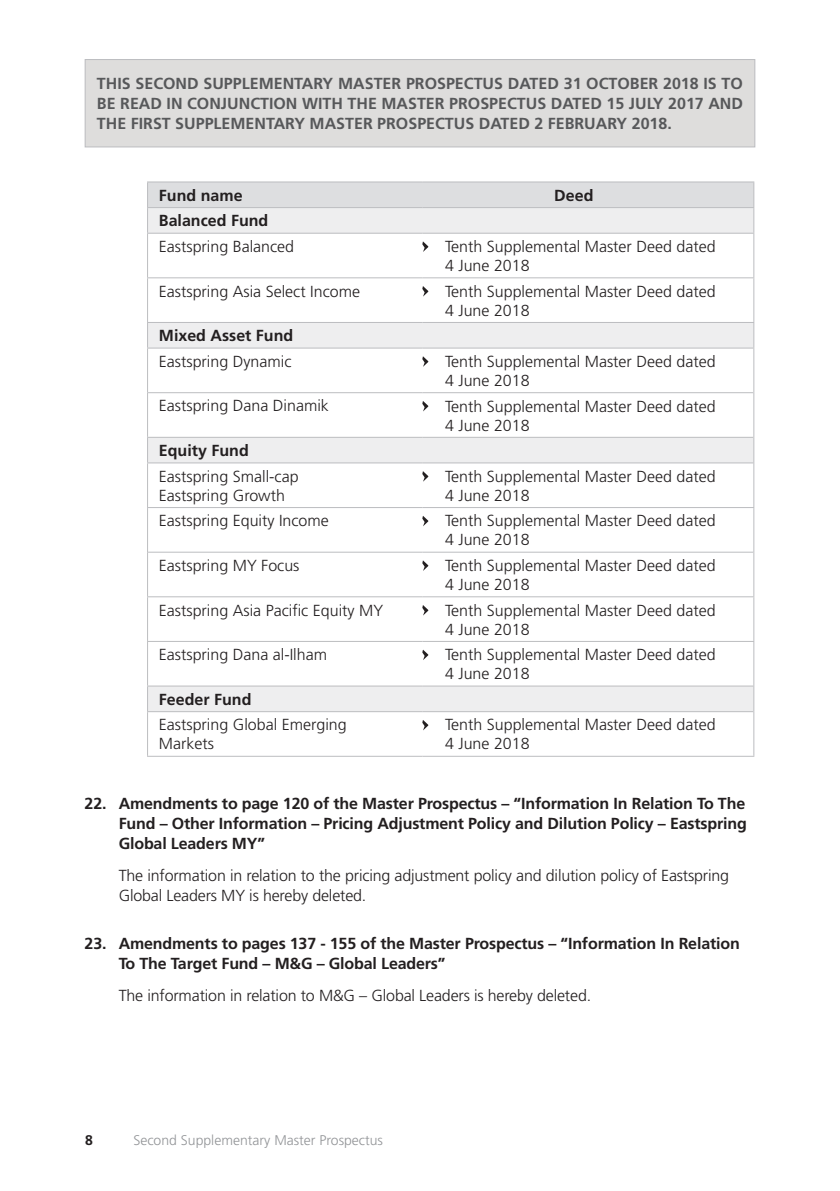
<style>
.page{position:relative;width:840px;height:1191px;background:#fff}
.page>*{position:absolute;margin:0;border:0;box-sizing:border-box;transform-origin:0 0}
.t1{font:300 16px/19px "Frutiger";color:#231f20}
.t2{font:700 16px/20px "Frutiger";letter-spacing:-.01em;color:#231f20;text-align:justify}
.t3{font:700 16px/20px "Frutiger";color:#57585a;text-align:justify}
.t4{font:300 14px "Frutiger";color:#939598}
.t5{font:700 14px "Frutiger";color:#231f20}
</style>
<div class="page">
<div style="left:85px;top:60px;width:669px;height:87px;background:#dedddc"></div>
<div style="left:85px;top:59px;width:670px;height:88px;border:1px solid #bcbdc0"></div>
<svg style="left:148px;top:246px;width:605px;height:465px"></svg>
<hr style="left:147px;top:234px;width:1px;height:43px;background:#bcbdc0">
<hr style="left:753px;top:234px;width:1px;height:43px;background:#bcbdc0">
<hr style="left:147px;top:277px;width:275px;height:1px;background:#bcbdc0">
<hr style="left:147px;top:278px;width:1px;height:44px;background:#bcbdc0">
<hr style="left:422px;top:277px;width:332px;height:1px;background:#bcbdc0">
<hr style="left:753px;top:278px;width:1px;height:44px;background:#bcbdc0">
<hr style="left:147px;top:348px;width:1px;height:45px;background:#bcbdc0">
<hr style="left:753px;top:348px;width:1px;height:45px;background:#bcbdc0">
<hr style="left:147px;top:393px;width:1px;height:44px;background:#bcbdc0">
<hr style="left:753px;top:393px;width:1px;height:44px;background:#bcbdc0">
<hr style="left:147px;top:463px;width:1px;height:44px;background:#bcbdc0">
<hr style="left:753px;top:463px;width:1px;height:44px;background:#bcbdc0">
<hr style="left:147px;top:507px;width:275px;height:1px;background:#bcbdc0">
<hr style="left:147px;top:508px;width:1px;height:44px;background:#bcbdc0">
<hr style="left:422px;top:507px;width:332px;height:1px;background:#bcbdc0">
<hr style="left:753px;top:508px;width:1px;height:44px;background:#bcbdc0">
<hr style="left:147px;top:552px;width:1px;height:44px;background:#bcbdc0">
<hr style="left:753px;top:552px;width:1px;height:44px;background:#bcbdc0">
<hr style="left:147px;top:596px;width:275px;height:1px;background:#bcbdc0">
<hr style="left:147px;top:597px;width:1px;height:44px;background:#bcbdc0">
<hr style="left:422px;top:596px;width:332px;height:1px;background:#bcbdc0">
<hr style="left:753px;top:597px;width:1px;height:44px;background:#bcbdc0">
<hr style="left:147px;top:641px;width:275px;height:1px;background:#bcbdc0">
<hr style="left:147px;top:642px;width:1px;height:43px;background:#bcbdc0">
<hr style="left:422px;top:641px;width:332px;height:1px;background:#bcbdc0">
<hr style="left:753px;top:642px;width:1px;height:44px;background:#bcbdc0">
<hr style="left:147px;top:712px;width:1px;height:44px;background:#bcbdc0">
<hr style="left:753px;top:711px;width:1px;height:45px;background:#bcbdc0">
<hr style="left:147px;top:756px;width:275px;height:1px;background:#bcbdc0">
<hr style="left:422px;top:756px;width:332px;height:1px;background:#bcbdc0">
<hr style="left:147px;top:181px;width:275px;height:1px;background:#bcbdc0">
<hr style="left:422px;top:181px;width:332px;height:1px;background:#bcbdc0">
<svg style="left:147px;top:182px;width:607px;height:51px;background:#e3e4e6"></svg>
<hr style="left:147px;top:233px;width:275px;height:1px;background:#bcbdc0">
<hr style="left:422px;top:233px;width:332px;height:1px;background:#bcbdc0">
<hr style="left:147px;top:322px;width:275px;height:1px;background:#bcbdc0">
<svg style="left:147px;top:323px;width:1px;height:24px"></svg>
<hr style="left:422px;top:322px;width:332px;height:1px;background:#bcbdc0">
<svg style="left:753px;top:323px;width:1px;height:24px"></svg>
<hr style="left:147px;top:347px;width:275px;height:1px;background:#bcbdc0">
<hr style="left:422px;top:347px;width:332px;height:1px;background:#bcbdc0">
<hr style="left:148px;top:392px;width:274px;height:1px;background:#bcbdc0">
<hr style="left:422px;top:392px;width:331px;height:1px;background:#bcbdc0">
<svg style="left:147px;top:438px;width:1px;height:24px"></svg>
<hr style="left:147px;top:437px;width:275px;height:1px;background:#bcbdc0">
<hr style="left:422px;top:437px;width:331px;height:1px;background:#bcbdc0">
<svg style="left:753px;top:437px;width:1px;height:26px"></svg>
<hr style="left:147px;top:462px;width:275px;height:1px;background:#bcbdc0">
<hr style="left:422px;top:462px;width:331px;height:1px;background:#bcbdc0">
<hr style="left:148px;top:551px;width:274px;height:1px;background:#bcbdc0">
<hr style="left:422px;top:551px;width:331px;height:1px;background:#bcbdc0">
<svg style="left:147px;top:686px;width:1px;height:25px"></svg>
<hr style="left:147px;top:685px;width:275px;height:1px;background:#bcbdc0">
<hr style="left:422px;top:685px;width:331px;height:1px;background:#bcbdc0">
<svg style="left:753px;top:686px;width:1px;height:25px"></svg>
<hr style="left:147px;top:711px;width:275px;height:1px;background:#bcbdc0">
<hr style="left:422px;top:711px;width:331px;height:1px;background:#bcbdc0">
<svg style="left:422px;top:241px;width:6px;height:11px"></svg>
<svg style="left:422px;top:285px;width:6px;height:12px"></svg>
<svg style="left:422px;top:355px;width:6px;height:12px"></svg>
<svg style="left:422px;top:400px;width:6px;height:11px"></svg>
<svg style="left:422px;top:470px;width:6px;height:12px"></svg>
<svg style="left:422px;top:515px;width:6px;height:11px"></svg>
<svg style="left:422px;top:559px;width:6px;height:12px"></svg>
<svg style="left:422px;top:604px;width:6px;height:11px"></svg>
<svg style="left:422px;top:649px;width:6px;height:11px"></svg>
<svg style="left:422px;top:720px;width:6px;height:10px"></svg>
<p class="t3" style="left:97px;top:74px;width:647px">THIS SECOND SUPPLEMENTARY MASTER PROSPECTUS DATED 31 OCTOBER 2018 IS TO BE READ IN CONJUNCTION WITH THE MASTER PROSPECTUS DATED 15 JULY 2017 AND THE FIRST SUPPLEMENTARY MASTER PROSPECTUS DATED 2 FEBRUARY 2018.</p>
<p class="t2" style="left:159px;top:185px;width:85px">Fund name</p>
<p class="t2" style="left:554px;top:185px;width:41px">Deed</p>
<p class="t2" style="left:159px;top:211px;width:111px">Balanced Fund</p>
<p class="t1" style="left:159px;top:237px;width:137px">Eastspring Balanced</p>
<p class="t1" style="left:445px;top:237px;width:272px">Tenth Supplemental Master Deed dated<br>4 June 2018</p>
<p class="t1" style="left:159px;top:281px;width:202px">Eastspring Asia Select Income</p>
<p class="t1" style="left:445px;top:281px;width:272px">Tenth Supplemental Master Deed dated<br>4 June 2018</p>
<p class="t2" style="left:159px;top:325px;width:136px">Mixed Asset Fund</p>
<p class="t1" style="left:159px;top:352px;width:134px">Eastspring Dynamic</p>
<p class="t1" style="left:445px;top:352px;width:272px">Tenth Supplemental Master Deed dated<br>4 June 2018</p>
<p class="t1" style="left:159px;top:396px;width:171px">Eastspring Dana Dinamik</p>
<p class="t1" style="left:445px;top:396px;width:272px">Tenth Supplemental Master Deed dated<br>4 June 2018</p>
<p class="t2" style="left:159px;top:440px;width:91px">Equity Fund</p>
<p class="t1" style="left:159px;top:466px;width:141px">Eastspring Small-cap<br>Eastspring Growth</p>
<p class="t1" style="left:445px;top:467px;width:272px">Tenth Supplemental Master Deed dated<br>4 June 2018</p>
<p class="t1" style="left:159px;top:511px;width:171px">Eastspring Equity Income</p>
<p class="t1" style="left:445px;top:511px;width:272px">Tenth Supplemental Master Deed dated<br>4 June 2018</p>
<p class="t1" style="left:159px;top:556px;width:142px">Eastspring MY Focus</p>
<p class="t1" style="left:445px;top:556px;width:272px">Tenth Supplemental Master Deed dated<br>4 June 2018</p>
<p class="t1" style="left:159px;top:600px;width:225px">Eastspring Asia Pacific Equity MY</p>
<p class="t1" style="left:445px;top:600px;width:272px">Tenth Supplemental Master Deed dated<br>4 June 2018</p>
<p class="t1" style="left:159px;top:645px;width:170px">Eastspring Dana al-Ilham</p>
<p class="t1" style="left:445px;top:645px;width:272px">Tenth Supplemental Master Deed dated<br>4 June 2018</p>
<p class="t2" style="left:159px;top:689px;width:94px">Feeder Fund</p>
<p class="t1" style="left:159px;top:715px;width:189px">Eastspring Global Emerging<br>Markets</p>
<p class="t1" style="left:445px;top:715px;width:272px">Tenth Supplemental Master Deed dated<br>4 June 2018</p>
<p class="t2" style="left:119px;top:793px;width:629px;text-indent:-34px">22. Amendments to page 120 of the Master Prospectus – “Information In Relation To The Fund – Other Information – Pricing Adjustment Policy and Dilution Policy – Eastspring Global Leaders MY”</p>
<p class="t1" style="left:119px;top:865px;width:611px;line-height:20px">The information in relation to the pricing adjustment policy and dilution policy of Eastspring<br>Global Leaders MY is hereby deleted.</p>
<p class="t2" style="left:119px;top:933px;width:622px;text-indent:-34px">23. Amendments to pages 137 - 155 of the Master Prospectus – “Information In Relation<br>To The Target Fund – M&amp;G – Global Leaders”</p>
<p class="t1" style="left:119px;top:985px;width:473px">The information in relation to M&amp;G – Global Leaders is hereby deleted.</p>
<p class="t5" style="left:85px;top:1131px;width:9px">8</p>
<p class="t4" style="left:133px;top:1132px;width:251px">Second Supplementary Master Prospectus</p>
</div>
